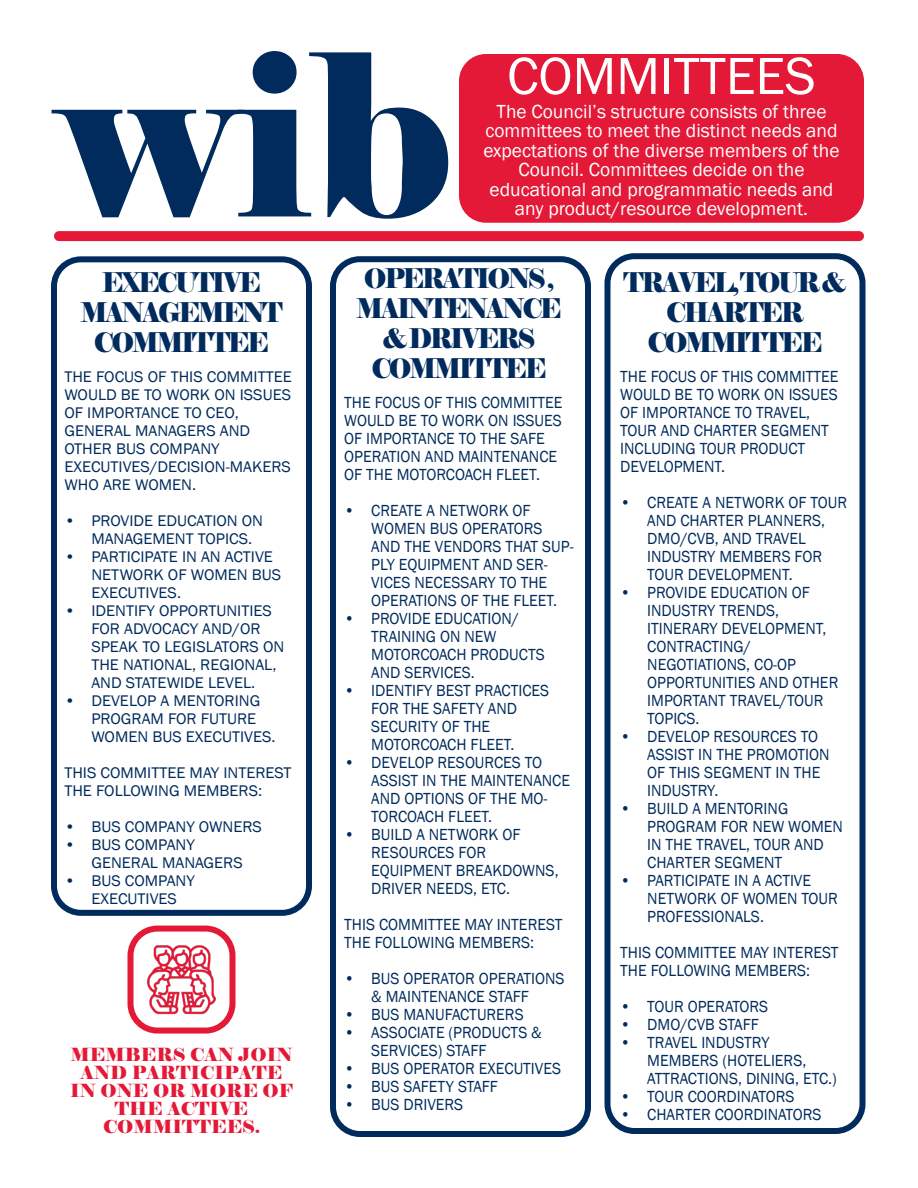
<style>
.page{position:relative;width:918px;height:1188px;background:#fff}
.page>*{position:absolute;margin:0;border:0;box-sizing:border-box;transform-origin:0 0}
.t1{font:225px "Elephant";color:#002b5c}
.t2{font:54px "Franklin Gothic";color:#fff}
.t3{font:27px/30px "Elephant";letter-spacing:-.1em;color:#002b5c;text-align:center;scale:.94 1}
.t4{font:19.5px/19.5px "Franklin Gothic";color:#fff;text-align:center}
.t5{font:18px/18px "Elephant";color:#e31937;text-align:center}
.t6{font:16.5px/18px "Franklin Gothic";color:#002b5c;scale:.96 1}
.t7{font:15.9px/18px "Franklin Gothic";color:#002b5c;scale:1.04 1}
</style>
<div class="page">
<div style="left:459px;top:54px;width:405px;height:169px;background:#e31937;border-radius:27px"></div>
<div style="left:54px;top:231px;width:810px;height:10px;background:#e31937;border-radius:5px"></div>
<div style="left:51px;top:256px;width:261px;height:660px;border:6px solid #002b5c;border-radius:27px"></div>
<div style="left:330px;top:256px;width:261px;height:881px;border:6px solid #002b5c;border-radius:27px"></div>
<div style="left:604px;top:253px;width:262px;height:881px;border:6px solid #002b5c;border-radius:27px"></div>
<img style="left:147px;top:945px;width:70px;height:70px">
<div style="left:128px;top:926px;width:108px;height:108px;border:6px solid #e31937;border-radius:27px"></div>
<p class="t1" style="left:54px;top:-5px;width:399px">wib</p>
<p class="t2" style="left:507px;top:42px;width:310px">COMMITTEES</p>
<p class="t4" style="left:483px;top:102px;width:358px">The Council’s structure consists of three committees to meet the distinct needs and expectations of the diverse members of the Council. Committees decide on the educational and programmatic needs and</p>
<p class="t4" style="left:515px;top:200px;width:295px">any product/resource development.</p>
<p class="t3" style="left:80px;top:268px;width:217px">EXECUTIVE<br>MANAGEMENT<br>COMMITTEE</p>
<p class="t7" style="left:64px;top:368px;width:220px">THE FOCUS OF THIS COMMITTEE<br>WOULD BE TO WORK ON ISSUES<br>OF IMPORTANCE TO CEO,<br>GENERAL MANAGERS AND<br>OTHER BUS COMPANY<br>EXECUTIVES/DECISION-MAKERS<br>WHO ARE WOMEN.</p>
<p class="t7" style="left:91px;top:512px;width:167px;text-indent:-27px">• PROVIDE EDUCATION ON<br>MANAGEMENT TOPICS.</p>
<p class="t7" style="left:91px;top:548px;width:184px;text-indent:-27px">• PARTICIPATE IN AN ACTIVE<br>NETWORK OF WOMEN BUS<br>EXECUTIVES.</p>
<p class="t7" style="left:91px;top:602px;width:187px;text-indent:-27px">• IDENTIFY OPPORTUNITIES<br>FOR ADVOCACY AND/OR<br>SPEAK TO LEGISLATORS ON<br>THE NATIONAL, REGIONAL,<br>AND STATEWIDE LEVEL.</p>
<p class="t7" style="left:91px;top:692px;width:179px;text-indent:-27px">• DEVELOP A MENTORING<br>PROGRAM FOR FUTURE<br>WOMEN BUS EXECUTIVES.</p>
<p class="t7" style="left:64px;top:764px;width:220px">THIS COMMITTEE MAY INTEREST<br>THE FOLLOWING MEMBERS:</p>
<p class="t7" style="left:64px;top:818px;width:192px">• BUS COMPANY OWNERS</p>
<p class="t7" style="left:91px;top:836px;width:147px;text-indent:-27px">• BUS COMPANY<br>GENERAL MANAGERS</p>
<p class="t7" style="left:64px;top:872px;width:127px;text-align:center">• BUS COMPANY<br>EXECUTIVES</p>
<p class="t5" style="left:70px;top:1046px;width:224px">MEMBERS CAN JOIN<br>AND PARTICIPATE<br>IN ONE OR MORE OF<br>THE ACTIVE<br>COMMITTEES.</p>
<p class="t3" style="left:356px;top:264px;width:220px">OPERATIONS ,<br>MAINTENANCE &amp; DRIVERS<br>COMMITTEE</p>
<p class="t6" style="left:344px;top:394px;width:229px">THE FOCUS OF THIS COMMITTEE<br>WOULD BE TO WORK ON ISSUES<br>OF IMPORTANCE TO THE SAFE<br>OPERATION AND MAINTENANCE<br>OF THE MOTORCOACH FLEET.</p>
<p class="t6" style="left:371px;top:502px;width:212px;text-indent:-27px">• CREATE A NETWORK OF<br>WOMEN BUS OPERATORS<br>AND THE VENDORS THAT SUP-<br>PLY EQUIPMENT AND SER-<br>VICES NECESSARY TO THE<br>OPERATIONS OF THE FLEET.</p>
<p class="t6" style="left:371px;top:610px;width:182px;text-indent:-27px">• PROVIDE EDUCATION/<br>TRAINING ON NEW<br>MOTORCOACH PRODUCTS<br>AND SERVICES.</p>
<p class="t6" style="left:371px;top:682px;width:187px;text-indent:-27px">• IDENTIFY BEST PRACTICES<br>FOR THE SAFETY AND<br>SECURITY OF THE<br>MOTORCOACH FLEET.</p>
<p class="t6" style="left:371px;top:754px;width:209px;text-indent:-27px">• DEVELOP RESOURCES TO<br>ASSIST IN THE MAINTENANCE<br>AND OPTIONS OF THE MO-<br>TORCOACH FLEET.</p>
<p class="t6" style="left:371px;top:826px;width:197px;text-indent:-27px">• BUILD A NETWORK OF<br>RESOURCES FOR<br>EQUIPMENT BREAKDOWNS,<br>DRIVER NEEDS, ETC.</p>
<p class="t6" style="left:344px;top:916px;width:229px">THIS COMMITTEE MAY INTEREST<br>THE FOLLOWING MEMBERS:</p>
<p class="t6" style="left:344px;top:970px;width:231px;text-align:center">• BUS OPERATOR OPERATIONS &amp; MAINTENANCE STAFF</p>
<p class="t6" style="left:344px;top:1006px;width:188px">• BUS MANUFACTURERS</p>
<p class="t6" style="left:371px;top:1024px;width:179px;text-indent:-27px">• ASSOCIATE (PRODUCTS &amp;<br>SERVICES) STAFF</p>
<p class="t6" style="left:344px;top:1060px;width:227px">• BUS OPERATOR EXECUTIVES</p>
<p class="t6" style="left:344px;top:1078px;width:162px">• BUS SAFETY STAFF</p>
<p class="t6" style="left:344px;top:1096px;width:125px">• BUS DRIVERS</p>
<p class="t3" style="left:624px;top:268px;width:238px">TRAVEL,TOUR &amp;<br>CHARTER<br>COMMITTEE</p>
<p class="t6" style="left:620px;top:368px;width:229px">THE FOCUS OF THIS COMMITTEE<br>WOULD BE TO WORK ON ISSUES<br>OF IMPORTANCE TO TRAVEL,<br>TOUR AND CHARTER SEGMENT<br>INCLUDING TOUR PRODUCT<br>DEVELOPMENT.</p>
<p class="t6" style="left:647px;top:494px;width:210px;text-indent:-27px">• CREATE A NETWORK OF TOUR<br>AND CHARTER PLANNERS,<br>DMO/CVB, AND TRAVEL<br>INDUSTRY MEMBERS FOR<br>TOUR DEVELOPMENT.</p>
<p class="t6" style="left:647px;top:584px;width:201px;text-indent:-27px">• PROVIDE EDUCATION OF<br>INDUSTRY TRENDS,<br>ITINERARY DEVELOPMENT,<br>CONTRACTING/<br>NEGOTIATIONS, CO-OP<br>OPPORTUNITIES AND OTHER<br>IMPORTANT TRAVEL/TOUR<br>TOPICS.</p>
<p class="t6" style="left:647px;top:728px;width:191px;text-indent:-27px">• DEVELOP RESOURCES TO<br>ASSIST IN THE PROMOTION<br>OF THIS SEGMENT IN THE<br>INDUSTRY.</p>
<p class="t6" style="left:647px;top:800px;width:205px;text-indent:-27px">• BUILD A MENTORING<br>PROGRAM FOR NEW WOMEN<br>IN THE TRAVEL, TOUR AND<br>CHARTER SEGMENT</p>
<p class="t6" style="left:647px;top:872px;width:200px;text-indent:-27px">• PARTICIPATE IN A ACTIVE<br>NETWORK OF WOMEN TOUR<br>PROFESSIONALS.</p>
<p class="t6" style="left:620px;top:944px;width:229px">THIS COMMITTEE MAY INTEREST<br>THE FOLLOWING MEMBERS:</p>
<p class="t6" style="left:620px;top:998px;width:156px">• TOUR OPERATORS</p>
<p class="t6" style="left:620px;top:1016px;width:146px">• DMO/CVB STAFF</p>
<p class="t6" style="left:647px;top:1034px;width:199px;text-indent:-27px">• TRAVEL INDUSTRY<br>MEMBERS (HOTELIERS,<br>ATTRACTIONS, DINING, ETC.)</p>
<p class="t6" style="left:620px;top:1088px;width:183px">• TOUR COORDINATORS</p>
<p class="t6" style="left:620px;top:1106px;width:211px">• CHARTER COORDINATORS</p>
</div>
